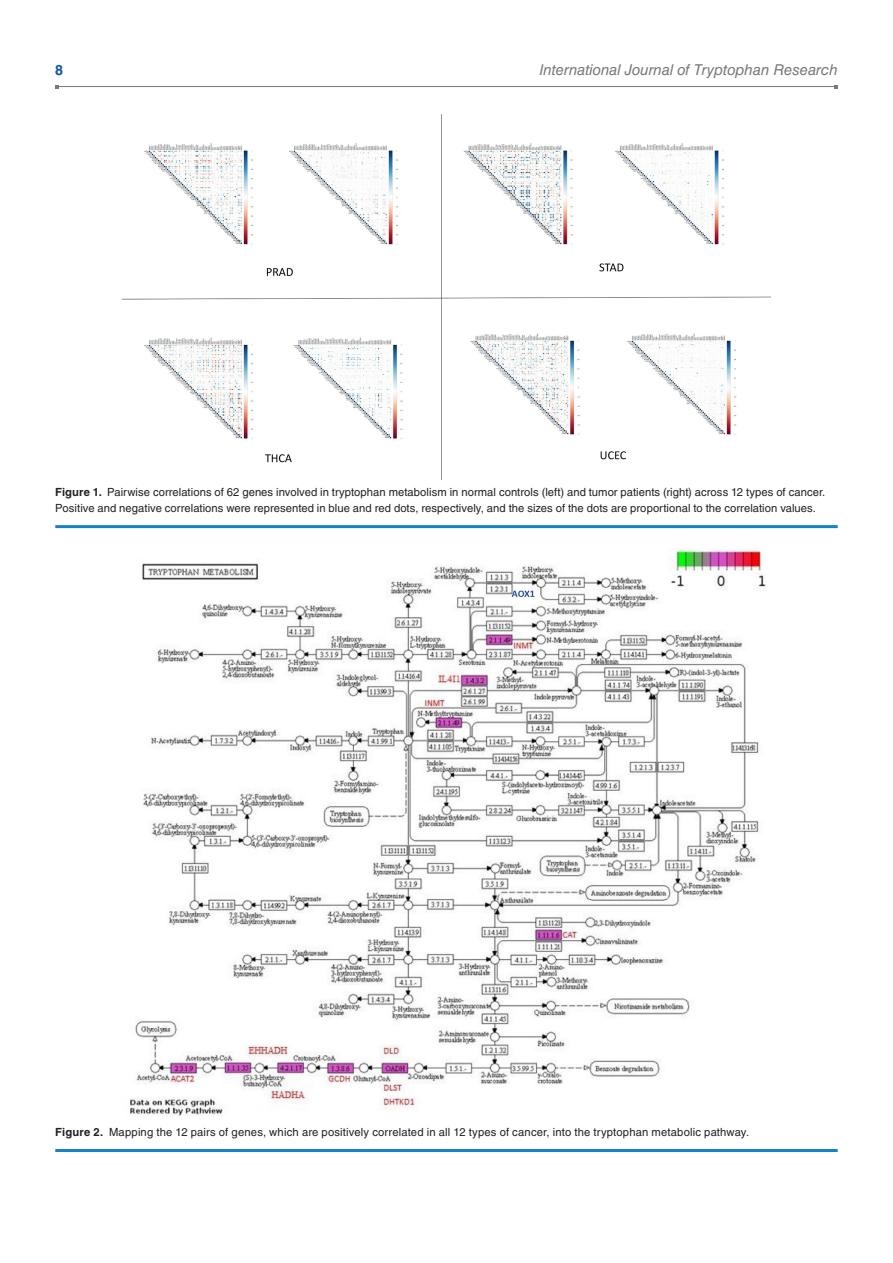
<style>
.page{position:relative;width:893px;height:1263px;background:#fff}
.page>*{position:absolute;margin:0;border:0;box-sizing:border-box;transform-origin:0 0}
.t1{font:italic 15px "Helvetica LT Std";letter-spacing:-.005em;color:#76787b}
.t2{font:700 14.25px "Helvetica LT Std";color:#1055a4}
.t3{font:11.25px/16.5px "Helvetica LT Std";letter-spacing:.005em;color:#231f20}
.s1{font-weight:700}
</style>
<div class="page">
<hr style="left:57px;top:86px;width:779px;height:1px;background:#76787b">
<hr style="left:55px;top:525px;width:783px;height:3px;background:#1582c5">
<img style="left:122px;top:115px;width:648px;height:364px">
<hr style="left:55px;top:1149px;width:783px;height:3px;background:#1582c5">
<img style="left:130px;top:548px;width:636px;height:568px">
<p class="t2" style="left:55px;top:61px;width:9px">8</p>
<h1 class="t1" style="left:540px;top:61px;width:300px">International Journal of Tryptophan Research</h1>
<p class="t3" style="left:55px;top:484px;width:772px"><span class="s1">Figure 1.</span> Pairwise correlations of 62 genes involved in tryptophan metabolism in normal controls (left) and tumor patients (right) across 12 types of cancer.<br>Positive and negative correlations were represented in blue and red dots, respectively, and the sizes of the dots are proportional to the correlation values.</p>
<p class="t3" style="left:55px;top:1124px;width:695px"><span class="s1">Figure 2.</span> Mapping the 12 pairs of genes, which are positively correlated in all 12 types of cancer, into the tryptophan metabolic pathway.</p>
</div>
